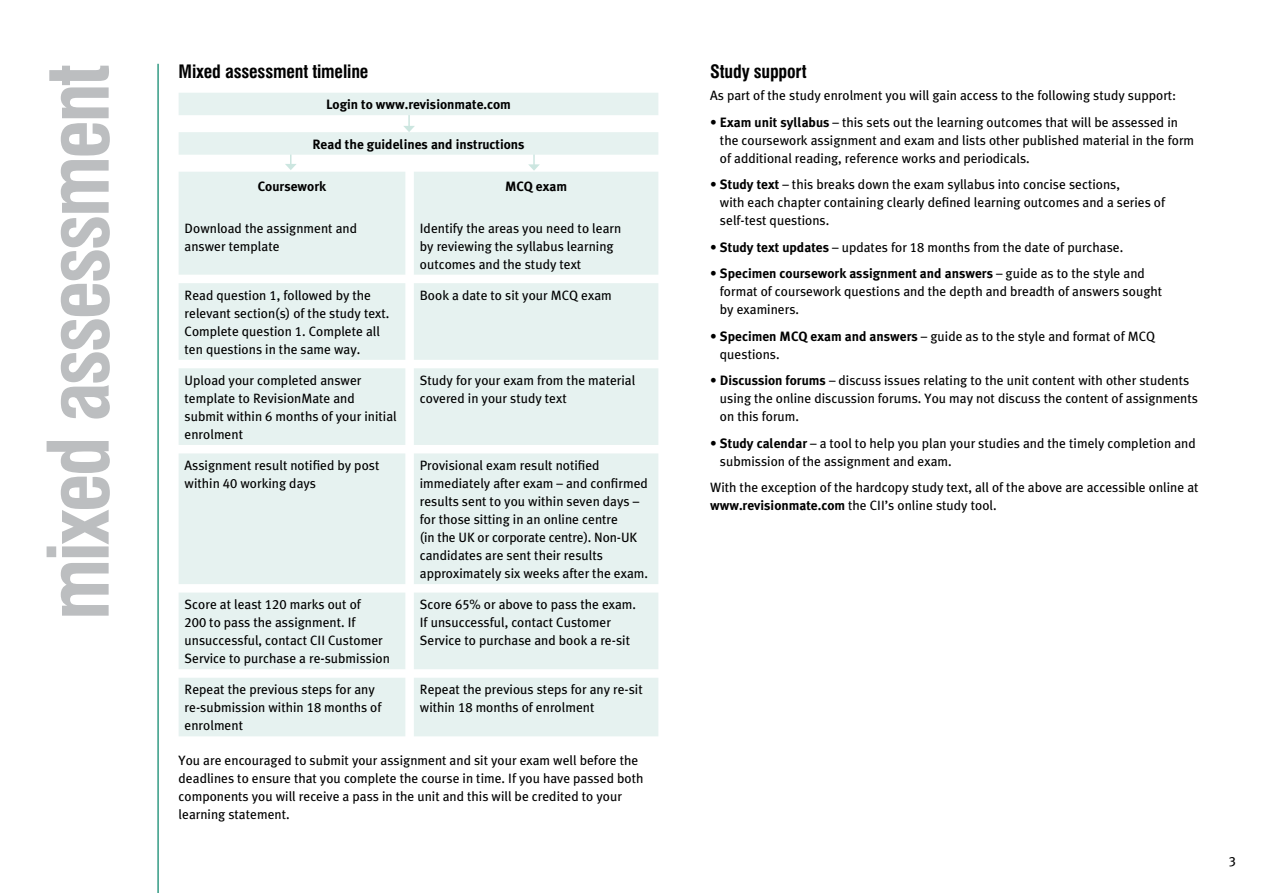
<style>
.page{position:relative;width:1263px;height:893px;background:#fff}
.page>*{position:absolute;margin:0;border:0;box-sizing:border-box;transform-origin:0 0}
.t1{font:700 condensed 82.5px "Swiss 721 BT";letter-spacing:-.04em;color:#bcbec0}
.t2{font:700 condensed 18px "Swiss 721 BT";letter-spacing:-.01em;color:#000}
.t3{font:13.5px/18px "Cii Meta Plus";color:#000}
.t4{font:700 13.5px "Cii Meta Plus";color:#000}
.s1{font-weight:700}
</style>
<div class="page">
<hr style="left:157px;top:64px;width:2px;height:829px;background:#339b84">
<svg style="left:179px;top:93px;width:479px;height:643px;background:#e9f3f1"></svg>
<h1 class="t1" style="left:29px;top:620px;width:558px;rotate:-90deg">mixed assessment</h1>
<h2 class="t2" style="left:179px;top:61px;width:191px">Mixed assessment timeline</h2>
<p class="t4" style="left:326px;top:97px;width:186px">Login to www.revisionmate.com</p>
<p class="t4" style="left:312px;top:136px;width:214px">Read the guidelines and instructions</p>
<p class="t4" style="left:258px;top:179px;width:70px">Coursework</p>
<p class="t3" style="left:185px;top:219px;width:174px">Download the assignment and answer template</p>
<p class="t4" style="left:505px;top:179px;width:64px">MCQ exam</p>
<p class="t3" style="left:420px;top:219px;width:203px">Identify the areas you need to learn by reviewing the syllabus learning outcomes and the study text</p>
<p class="t3" style="left:185px;top:286px;width:206px">Read question 1, followed by the relevant section(s) of the study text.<br>Complete question 1. Complete all ten questions in the same way.</p>
<p class="t3" style="left:420px;top:286px;width:193px">Book a date to sit your MCQ exam</p>
<p class="t3" style="left:185px;top:371px;width:214px">Upload your completed answer template to RevisionMate and submit within 6 months of your initial enrolment</p>
<p class="t3" style="left:420px;top:371px;width:217px">Study for your exam from the material covered in your study text</p>
<p class="t3" style="left:185px;top:456px;width:196px">Assignment result notified by post within 40 working days</p>
<p class="t3" style="left:420px;top:456px;width:230px">Provisional exam result notified immediately after exam – and confirmed results sent to you within seven days – for those sitting in an online centre<br>(in the UK or corporate centre). Non-UK candidates are sent their results approximately six weeks after the exam.</p>
<p class="t3" style="left:185px;top:595px;width:207px">Score at least 120 marks out of<br>200 to pass the assignment. If unsuccessful, contact CII Customer Service to purchase a re-submission</p>
<p class="t3" style="left:420px;top:595px;width:218px">Score 65% or above to pass the exam.<br>If unsuccessful, contact Customer<br>Service to purchase and book a re-sit</p>
<p class="t3" style="left:185px;top:680px;width:198px">Repeat the previous steps for any re-submission within 18 months of enrolment</p>
<p class="t3" style="left:420px;top:680px;width:224px">Repeat the previous steps for any re-sit within 18 months of enrolment</p>
<p class="t3" style="left:179px;top:751px;width:466px">You are encouraged to submit your assignment and sit your exam well before the deadlines to ensure that you complete the course in time. If you have passed both components you will receive a pass in the unit and this will be credited to your learning statement.</p>
<h2 class="t2" style="left:710px;top:61px;width:98px">Study support</h2>
<p class="t3" style="left:710px;top:87px;width:468px">As part of the study enrolment you will gain access to the following study support:</p>
<p class="t3" style="left:720px;top:113px;width:476px;text-indent:-10px">• <span class="s1">Exam unit syllabus</span> – this sets out the learning outcomes that will be assessed in the coursework assignment and exam and lists other published material in the form of additional reading, reference works and periodicals.</p>
<p class="t3" style="left:720px;top:176px;width:447px;text-indent:-10px">• <span class="s1">Study text</span> – this breaks down the exam syllabus into concise sections,<br>with each chapter containing clearly defined learning outcomes and a series of self-test questions.</p>
<p class="t3" style="left:710px;top:238px;width:415px">• <span class="s1">Study text updates</span> – updates for 18 months from the date of purchase.</p>
<p class="t3" style="left:720px;top:265px;width:444px;text-indent:-10px">• <span class="s1">Specimen coursework assignment and answers</span> – guide as to the style and format of coursework questions and the depth and breadth of answers sought by examiners.</p>
<p class="t3" style="left:720px;top:327px;width:437px;text-indent:-10px">• <span class="s1">Specimen MCQ exam and answers</span> – guide as to the style and format of MCQ questions.</p>
<p class="t3" style="left:720px;top:372px;width:480px;text-indent:-10px">• <span class="s1">Discussion forums</span> – discuss issues relating to the unit content with other students using the online discussion forums. You may not discuss the content of assignments on this forum.</p>
<p class="t3" style="left:720px;top:434px;width:477px;text-indent:-10px">• <span class="s1">Study calendar</span> – a tool to help you plan your studies and the timely completion and submission of the assignment and exam.</p>
<p class="t3" style="left:710px;top:479px;width:490px">With the exception of the hardcopy study text, all of the above are accessible online at <span class="s1">www.revisionmate.com</span> the CII’s online study tool.</p>
<p class="t3" style="left:1229px;top:852px;width:9px">3</p>
</div>
